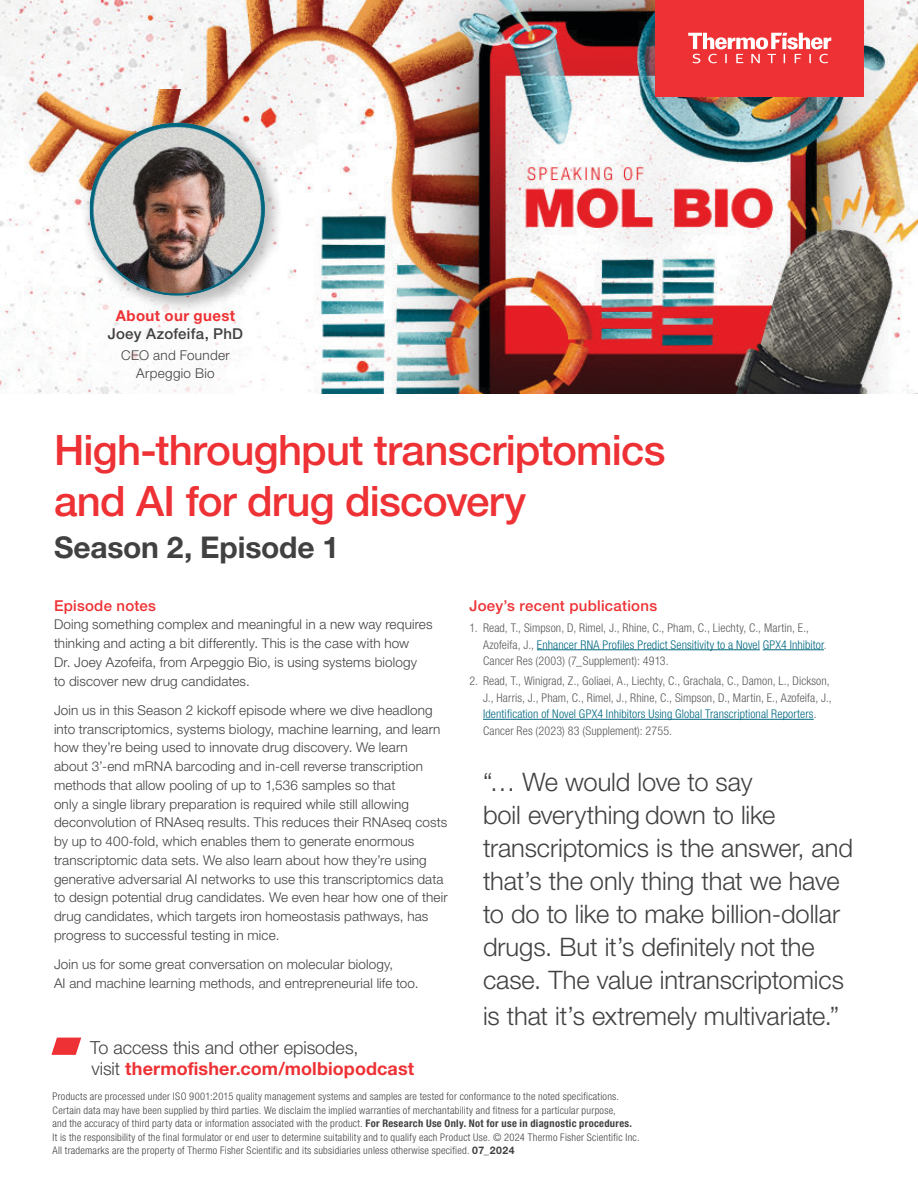
<style>
.page{position:relative;width:918px;height:1188px;background:#fff}
.page>*{position:absolute;margin:0;border:0;box-sizing:border-box;transform-origin:0 0}
.Headline{font:500 42px/51px "Helvetica Neue LTW1 G";letter-spacing:-.02em;color:#ee3134}
.Subhead_Main{font:700 30px "Helvetica Neue LTW1 G";letter-spacing:-.005em;color:#414142}
.Pull_Quote{font:300 25.5px/33px "Helvetica Neue LTW1 G";letter-spacing:-.005em;color:#414142}
.CTA{font:300 18px/21px "Helvetica Neue LTW1 G";color:#414142}
.Body__Copy__No_Baseline{font:500 15px "Helvetica Neue LTW1 G";letter-spacing:.02em;color:#ee3134}
.Body__Copy__No_Baseline-2{font:500 15px/18px "Helvetica Neue LTW1 G";letter-spacing:.015em;color:#414142;text-align:center}
.Body__Copy__No_Baseline-3{font:300 13.5px/18.8px "Helvetica Neue LTW1 G";letter-spacing:.01em;color:#414142}
.t1{font:300 condensed 12px/16.5px "Helvetica Neue LTW1 G";letter-spacing:.01em;color:#58595b}
.Copyright___Tactic{font:300 condensed 10.5px/13.5px "Helvetica Neue LTW1 G";letter-spacing:.025em;color:#414142}
.s1{font-weight:700;color:#ee3134}
.s2{color:#006880}
.s3{font-weight:700}
.s4{font-weight:700;font-stretch:normal}
</style>
<div class="page">
<img style="left:0;top:0;width:918px;height:394px">
<img style="left:128px;top:22px;width:54px;height:67px">
<div style="left:92px;top:297px;width:163px;height:98px;background:#fff"></div>
<hr style="left:537px;top:649px;width:223px;height:1px;background:#006880">
<hr style="left:763px;top:649px;width:61px;height:1px;background:#006880">
<hr style="left:483px;top:719px;width:331px;height:1px;background:#006880">
<svg style="left:51px;top:1038px;width:30px;height:17px"></svg>
<div style="left:81px;top:113px;width:203px;height:201px;background:#231f20;opacity:.28"></div>
<img style="left:68px;top:110px;width:215px;height:192px">
<div style="left:656px;top:0;width:208px;height:96px;background:#ee3134"></div>
<svg style="left:688px;top:33px;width:143px;height:30px"></svg>
<p class="Body__Copy__No_Baseline-2" style="left:108px;top:307px;width:137px"><span class="s1">About our guest<br></span>Joey Azofeifa, PhD</p>
<p class="Body__Copy__No_Baseline-3" style="left:121px;top:346px;width:110px;line-height:18px;text-align:center">CEO and Founder<br>Arpeggio Bio</p>
<p class="Headline" style="left:54px;top:425px;width:613px">High-throughput transcriptomics and AI for drug discovery</p>
<p class="Subhead_Main" style="left:54px;top:529px;width:287px">Season 2, Episode 1</p>
<p class="Body__Copy__No_Baseline" style="left:54px;top:596px;width:104px">Episode notes</p>
<p class="Body__Copy__No_Baseline-3" style="left:54px;top:615px;width:380px">Doing something complex and meaningful in a new way requires thinking and acting a bit differently. This is the case with how<br>Dr. Joey Azofeifa, from Arpeggio Bio, is using systems biology<br>to discover new drug candidates.</p>
<p class="Body__Copy__No_Baseline-3" style="left:54px;top:701px;width:395px">Join us in this Season 2 kickoff episode where we dive headlong into transcriptomics, systems biology, machine learning, and learn how they’re being used to innovate drug discovery. We learn<br>about 3’-end mRNA barcoding and in-cell reverse transcription methods that allow pooling of up to 1,536 samples so that<br>only a single library preparation is required while still allowing deconvolution of RNAseq results. This reduces their RNAseq costs by up to 400-fold, which enables them to generate enormous transcriptomic data sets. We also learn about how they’re using generative adversarial AI networks to use this transcriptomics data to design potential drug candidates. We even hear how one of their drug candidates, which targets iron homeostasis pathways, has progress to successful testing in mice.</p>
<p class="Body__Copy__No_Baseline-3" style="left:54px;top:955px;width:366px">Join us for some great conversation on molecular biology,<br>AI and machine learning methods, and entrepreneurial life too.</p>
<p class="Body__Copy__No_Baseline" style="left:470px;top:597px;width:189px">Joey’s recent publications</p>
<p class="t1" style="left:483px;top:620px;width:345px;text-indent:-14px">1. Read, T., Simpson, D, Rimel, J., Rhine, C., Pham, C., Liechty, C., Martin, E.,<br>Azofeifa, J., <span class="s2">Enhancer RNA Profiles Predict Sensitivity to a Novel GPX4 Inhibitor</span>.<br>Cancer Res (2003) (7_Supplement): 4913.</p>
<p class="t1" style="left:483px;top:673px;width:350px;text-indent:-14px">2. Read, T., Winigrad, Z., Goliaei, A., Liechty, C., Grachala, C., Damon, L., Dickson, J., Harris, J., Pham, C., Rimel, J., Rhine, C., Simpson, D., Martin, E., Azofeifa, J., <span class="s2">Identification of Novel GPX4 Inhibitors Using Global Transcriptional Reporters</span>.<br>Cancer Res (2023) 83 (Supplement): 2755.</p>
<p class="Pull_Quote" style="left:483px;top:766px;width:372px">“… We would love to say<br>boil everything down to like transcriptomics is the answer, and that’s the only thing that we have to do to like to make billion-dollar drugs. But it’s definitely not the case. The value intranscriptomics</p>
<p class="Pull_Quote" style="left:483px;top:1000px;width:358px">is that it’s extremely multivariate.”</p>
<p class="CTA" style="left:90px;top:1037px;width:326px">To access this and other episodes,<br>visit <span class="s1">thermofisher.com/molbiopodcast</span></p>
<p class="Copyright___Tactic" style="left:52px;top:1090px;width:589px">Products are processed under ISO 9001:2015 quality management systems and samples are tested for conformance to the noted specifications.<br>Certain data may have been supplied by third parties. We disclaim the implied warranties of merchantability and fitness for a particular purpose,<br>and the accuracy of third party data or information associated with the product. <span class="s3">For Research Use Only. Not for use in diagnostic procedures.<br></span>It is the responsibility of the final formulator or end user to determine suitability and to qualify each Product Use. © 2024 Thermo Fisher Scientific Inc.<br>All trademarks are the property of Thermo Fisher Scientific and its subsidiaries unless otherwise specified. <span class="s4">07_2024</span></p>
</div>
